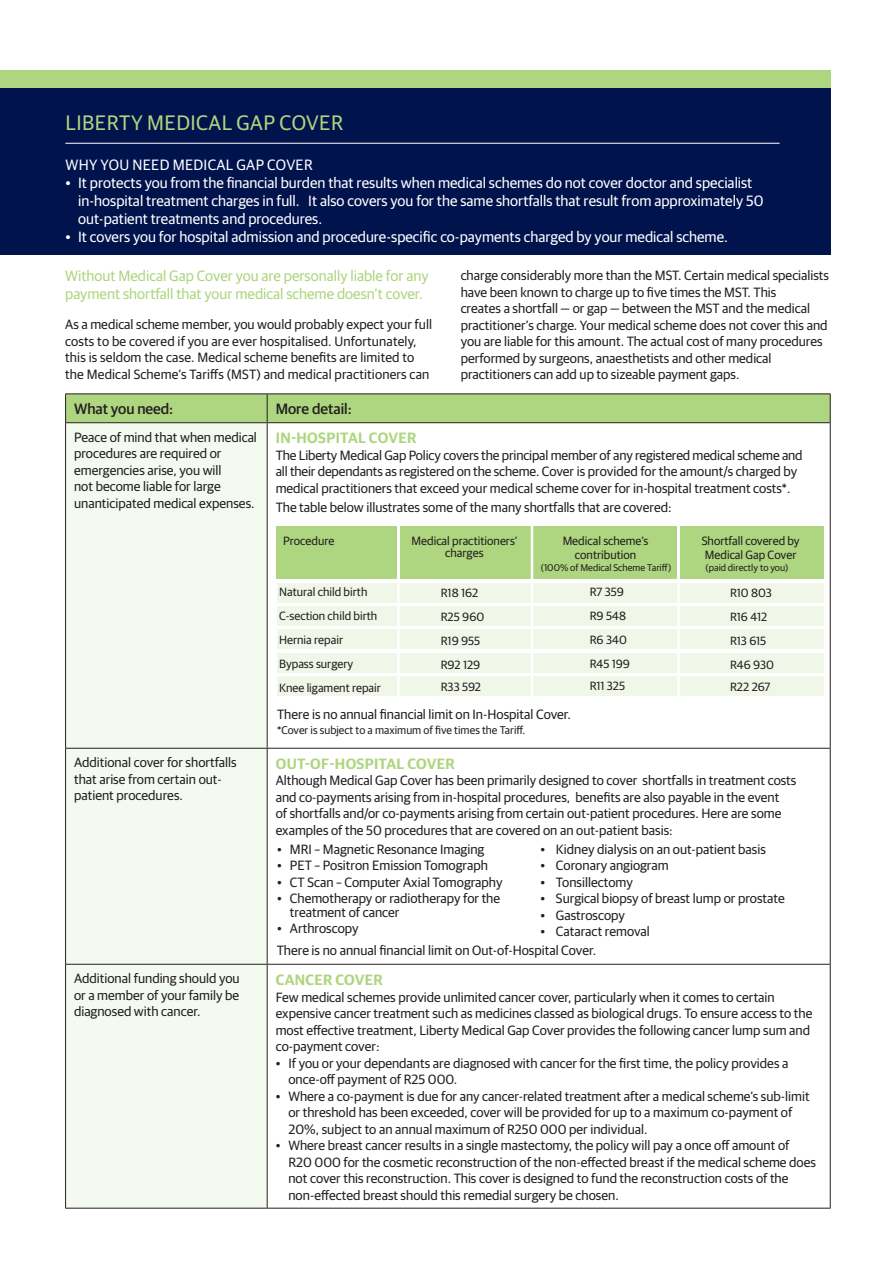
<style>
.page{position:relative;width:893px;height:1263px;background:#fff}
.page>*{position:absolute;margin:0;border:0;box-sizing:border-box;transform-origin:0 0}
.t1{font:21px "Guardian Sans";letter-spacing:.02em;color:#aed57f}
.t2{font:15px/18px "Guardian Sans";color:#fff}
.t3{font:15px/18px "Guardian Sans";color:#aed57f}
.t4{font:600 15px "Guardian Sans";letter-spacing:.02em;color:#aed57f}
.t5{font:15px "Guardian Sans";letter-spacing:.02em;color:#fff}
.t6{font:500 15px "Guardian Sans";color:#231f20}
.List_Paragraph{font:13.5px/16.5px "Guardian Sans";color:#231f20}
.t7{font:12px/12px "Guardian Sans";color:#231f20;text-align:center}
.t8{font:11.25px "Guardian Sans";color:#231f20}
.t9{font:9.75px "Guardian Sans";color:#231f20}
</style>
<div class="page">
<div style="left:66px;top:423px;width:201px;height:785px;background:#f5faf0"></div>
<hr style="left:65px;top:965px;width:1px;height:243px;background:#231f20">
<hr style="left:65px;top:393px;width:202px;height:1px;background:#231f20">
<hr style="left:65px;top:964px;width:202px;height:1px;background:#231f20">
<hr style="left:65px;top:1208px;width:202px;height:1px;background:#231f20">
<hr style="left:267px;top:965px;width:1px;height:243px;background:#231f20">
<div style="left:65px;top:394px;width:766px;height:28px;background:#aed57f"></div>
<hr style="left:830px;top:965px;width:1px;height:243px;background:#231f20">
<hr style="left:267px;top:393px;width:564px;height:1px;background:#231f20">
<hr style="left:267px;top:964px;width:564px;height:1px;background:#231f20">
<hr style="left:267px;top:1208px;width:564px;height:1px;background:#231f20">
<hr style="left:65px;top:423px;width:1px;height:325px;background:#231f20">
<hr style="left:65px;top:422px;width:202px;height:1px;background:#231f20">
<hr style="left:267px;top:423px;width:1px;height:325px;background:#231f20">
<hr style="left:830px;top:423px;width:1px;height:325px;background:#231f20">
<hr style="left:267px;top:422px;width:564px;height:1px;background:#231f20">
<hr style="left:65px;top:749px;width:1px;height:215px;background:#231f20">
<hr style="left:65px;top:748px;width:202px;height:1px;background:#231f20">
<hr style="left:267px;top:749px;width:1px;height:215px;background:#231f20">
<hr style="left:830px;top:749px;width:1px;height:215px;background:#231f20">
<hr style="left:267px;top:748px;width:564px;height:1px;background:#231f20">
<div style="left:0;top:88px;width:831px;height:166px;background:#00134d"></div>
<div style="left:0;top:70px;width:831px;height:18px;background:#aed57f"></div>
<hr style="left:65px;top:143px;width:715px;height:1px;background:#fff">
<div style="left:277px;top:676px;width:547px;height:19px;background:#f0f7e9"></div>
<div style="left:277px;top:583px;width:547px;height:19px;background:#f0f7e9"></div>
<div style="left:277px;top:606px;width:547px;height:20px;background:#f0f7e9"></div>
<div style="left:277px;top:630px;width:547px;height:19px;background:#f0f7e9"></div>
<div style="left:277px;top:653px;width:547px;height:19px;background:#f0f7e9"></div>
<div style="left:277px;top:526px;width:120px;height:52px;background:#aed57f"></div>
<div style="left:400px;top:526px;width:131px;height:52px;background:#aed57f"></div>
<div style="left:533px;top:526px;width:144px;height:52px;background:#aed57f"></div>
<div style="left:680px;top:526px;width:144px;height:52px;background:#aed57f"></div>
<hr style="left:397px;top:525px;width:3px;height:174px;background:#fff">
<hr style="left:531px;top:525px;width:2px;height:174px;background:#fff">
<hr style="left:677px;top:525px;width:3px;height:174px;background:#fff">
<p class="t1" style="left:66px;top:107px;width:279px">LIBERTY MEDICAL GAP COVER</p>
<p class="t5" style="left:66px;top:154px;width:249px">WHY YOU NEED MEDICAL GAP COVER</p>
<p class="t2" style="left:78px;top:173px;width:687px;text-indent:-13px">• It protects you from the financial burden that results when medical schemes do not cover doctor and specialist in-hospital treatment charges in full. It also covers you for the same shortfalls that result from approximately 50 out-patient treatments and procedures.</p>
<p class="t2" style="left:65px;top:227px;width:664px">• It covers you for hospital admission and procedure-specific co-payments charged by your medical scheme.</p>
<p class="t3" style="left:65px;top:266px;width:365px">Without Medical Gap Cover you are personally liable for any payment shortfall that your medical scheme doesn’t cover.</p>
<p class="List_Paragraph" style="left:65px;top:315px;width:369px">As a medical scheme member, you would probably expect your full costs to be covered if you are ever hospitalised. Unfortunately, this is seldom the case. Medical scheme benefits are limited to the Medical Scheme’s Tariffs (MST) and medical practitioners can</p>
<p class="List_Paragraph" style="left:461px;top:266px;width:370px">charge considerably more than the MST. Certain medical specialists have been known to charge up to five times the MST. This<br>creates a shortfall — or gap — between the MST and the medical practitioner’s charge. Your medical scheme does not cover this and you are liable for this amount. The actual cost of many procedures performed by surgeons, anaesthetists and other medical practitioners can add up to sizeable payment gaps.</p>
<p class="t6" style="left:74px;top:398px;width:101px">What you need:</p>
<p class="t6" style="left:276px;top:398px;width:78px">More detail:</p>
<p class="List_Paragraph" style="left:74px;top:428px;width:184px">Peace of mind that when medical procedures are required or emergencies arise, you will<br>not become liable for large unanticipated medical expenses.</p>
<p class="t4" style="left:276px;top:427px;width:142px">IN-HOSPITAL COVER</p>
<p class="List_Paragraph" style="left:276px;top:446px;width:528px">The Liberty Medical Gap Policy covers the principal member of any registered medical scheme and all their dependants as registered on the scheme. Cover is provided for the amount/s charged by medical practitioners that exceed your medical scheme cover for in-hospital treatment costs*.</p>
<p class="List_Paragraph" style="left:276px;top:498px;width:397px">The table below illustrates some of the many shortfalls that are covered:</p>
<p class="t7" style="left:283px;top:534px;width:53px">Procedure</p>
<p class="t7" style="left:412px;top:534px;width:107px">Medical practitioners’ charges</p>
<p class="t7" style="left:563px;top:534px;width:87px">Medical scheme’s</p>
<p class="t7" style="left:575px;top:548px;width:63px">contribution</p>
<p class="t9" style="left:541px;top:561px;width:132px">(100% of Medical Scheme Tariff)</p>
<p class="t7" style="left:279px;top:585px;width:90px">Natural child birth</p>
<p class="t7" style="left:279px;top:609px;width:100px">C-section child birth</p>
<p class="t7" style="left:279px;top:633px;width:65px">Hernia repair</p>
<p class="t7" style="left:279px;top:657px;width:76px">Bypass surgery</p>
<p class="t7" style="left:279px;top:681px;width:103px">Knee ligament repair</p>
<p class="t7" style="left:441px;top:586px;width:39px">R18 162</p>
<p class="t7" style="left:441px;top:610px;width:45px">R25 960</p>
<p class="t7" style="left:441px;top:634px;width:41px">R19 955</p>
<p class="t7" style="left:441px;top:658px;width:41px">R92 129</p>
<p class="t7" style="left:441px;top:680px;width:42px">R33 592</p>
<p class="List_Paragraph" style="left:277px;top:705px;width:295px">There is no annual financial limit on In-Hospital Cover.</p>
<p class="t8" style="left:277px;top:722px;width:250px">*Cover is subject to a maximum of five times the Tariff.</p>
<p class="t7" style="left:590px;top:584px;width:36px">R7 359</p>
<p class="t7" style="left:590px;top:608px;width:38px">R9 548</p>
<p class="t7" style="left:590px;top:632px;width:39px">R6 340</p>
<p class="t7" style="left:590px;top:656px;width:42px">R45 199</p>
<p class="t7" style="left:590px;top:679px;width:37px">R11 325</p>
<p class="t7" style="left:702px;top:532px;width:99px;line-height:14.4px;text-align:left">Shortfall covered by<br>Medical Gap Cover</p>
<p class="t9" style="left:706px;top:561px;width:84px">(paid directly to you)</p>
<p class="t7" style="left:730px;top:586px;width:43px">R10 803</p>
<p class="t7" style="left:730px;top:610px;width:39px">R16 412</p>
<p class="t7" style="left:730px;top:634px;width:38px">R13 615</p>
<p class="t7" style="left:730px;top:658px;width:46px">R46 930</p>
<p class="t7" style="left:730px;top:680px;width:42px">R22 267</p>
<p class="List_Paragraph" style="left:74px;top:753px;width:164px">Additional cover for shortfalls that arise from certain out&shy;patient procedures.</p>
<p class="t4" style="left:276px;top:752px;width:180px">OUT-OF-HOSPITAL COVER</p>
<p class="List_Paragraph" style="left:276px;top:771px;width:522px">Although Medical Gap Cover has been primarily designed to cover shortfalls in treatment costs and co-payments arising from in-hospital procedures, benefits are also payable in the event<br>of shortfalls and/or co-payments arising from certain out-patient procedures. Here are some examples of the 50 procedures that are covered on an out-patient basis:</p>
<p class="List_Paragraph" style="left:277px;top:840px;width:209px">• MRI – Magnetic Resonance Imaging</p>
<p class="List_Paragraph" style="left:277px;top:856px;width:212px">• PET – Positron Emission Tomograph</p>
<p class="List_Paragraph" style="left:277px;top:873px;width:227px">• CT Scan – Computer Axial Tomography</p>
<p class="List_Paragraph" style="left:290px;top:891px;width:212px;line-height:13.5px;text-indent:-13px">• Chemotherapy or radiotherapy for the treatment of cancer</p>
<p class="List_Paragraph" style="left:277px;top:919px;width:83px">• Arthroscopy</p>
<p class="List_Paragraph" style="left:541px;top:840px;width:227px">• Kidney dialysis on an out-patient basis</p>
<p class="List_Paragraph" style="left:541px;top:856px;width:130px">• Coronary angiogram</p>
<p class="List_Paragraph" style="left:541px;top:873px;width:94px">• Tonsillectomy</p>
<p class="List_Paragraph" style="left:541px;top:889px;width:246px">• Surgical biopsy of breast lump or prostate</p>
<p class="List_Paragraph" style="left:541px;top:906px;width:86px">• Gastroscopy</p>
<p class="List_Paragraph" style="left:541px;top:922px;width:111px">• Cataract removal</p>
<p class="List_Paragraph" style="left:277px;top:941px;width:321px">There is no annual financial limit on Out-of-Hospital Cover.</p>
<p class="List_Paragraph" style="left:74px;top:969px;width:167px;text-align:justify">Additional funding should you or a member of your family be diagnosed with cancer.</p>
<p class="t4" style="left:276px;top:969px;width:108px">CANCER COVER</p>
<p class="List_Paragraph" style="left:276px;top:988px;width:538px">Few medical schemes provide unlimited cancer cover, particularly when it comes to certain expensive cancer treatment such as medicines classed as biological drugs. To ensure access to the most effective treatment, Liberty Medical Gap Cover provides the following cancer lump sum and co-payment cover:</p>
<p class="List_Paragraph" style="left:288px;top:1054px;width:501px;text-indent:-13px">• If you or your dependants are diagnosed with cancer for the first time, the policy provides a once-off payment of R25 000.</p>
<p class="List_Paragraph" style="left:288px;top:1087px;width:523px;text-indent:-13px">• Where a co-payment is due for any cancer-related treatment after a medical scheme’s sub-limit or threshold has been exceeded, cover will be provided for up to a maximum co-payment of<br>20%, subject to an annual maximum of R250 000 per individual.</p>
<p class="List_Paragraph" style="left:288px;top:1136px;width:529px;text-indent:-13px">• Where breast cancer results in a single mastectomy, the policy will pay a once off amount of R20 000 for the cosmetic reconstruction of the non-effected breast if the medical scheme does not cover this reconstruction. This cover is designed to fund the reconstruction costs of the non-effected breast should this remedial surgery be chosen.</p>
</div>
